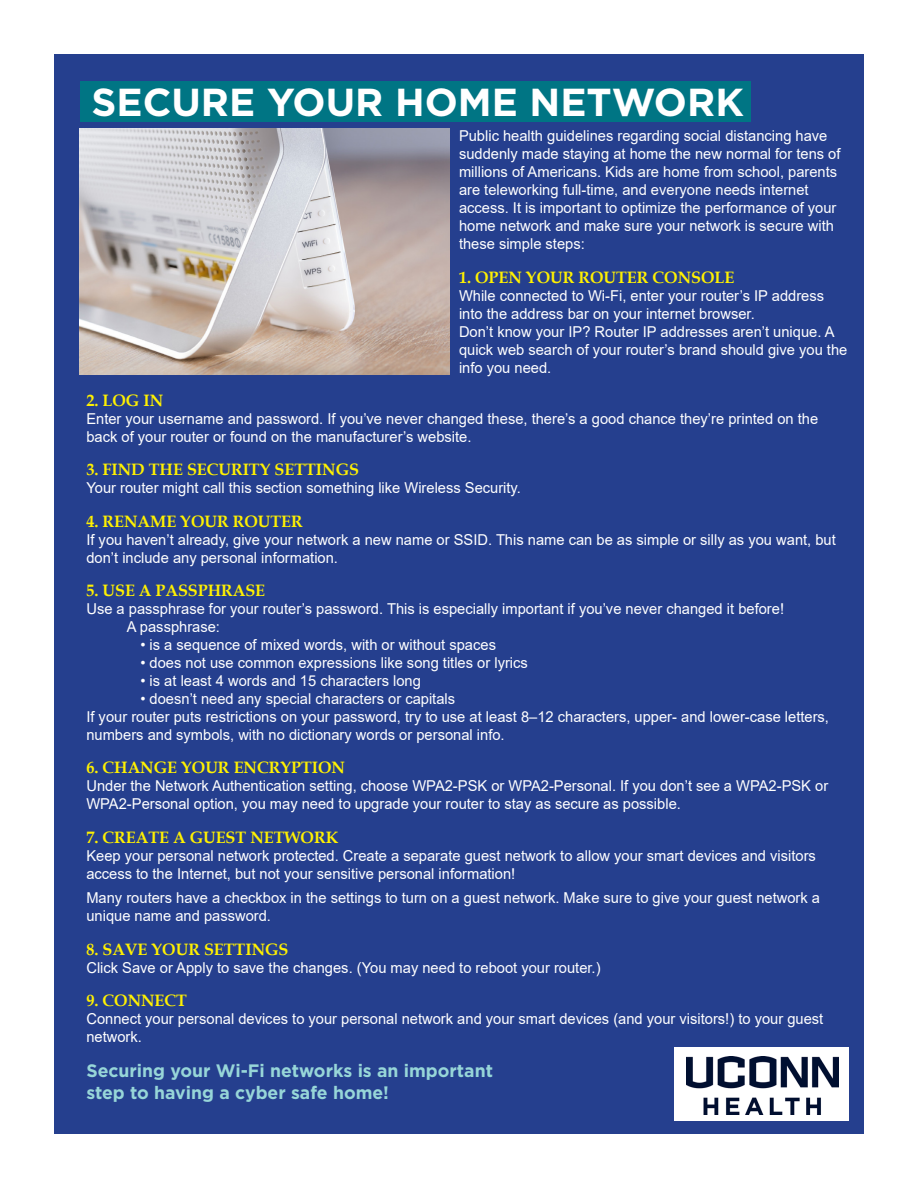
<style>
.page{position:relative;width:918px;height:1188px;background:#fff}
.page>*{position:absolute;margin:0;border:0;box-sizing:border-box;transform-origin:0 0}
.t1{font:700 39px "Gotham";color:#fff}
.t2{font:700 18px/21.6px "Gotham";color:#97d6d8}
.t3{font:700 16.5px "Book Antiqua";color:#fff101}
.t4{font:15px/18px "Arial";color:#fff}
</style>
<div class="page">
<div style="left:54px;top:54px;width:810px;height:1080px;background:#253f8e"></div>
<div style="left:674px;top:1048px;width:175px;height:73px;background:#fff"></div>
<img style="left:687px;top:1056px;width:152px;height:59px">
<div style="left:80px;top:81px;width:671px;height:41px;background:#007584"></div>
<img style="left:80px;top:129px;width:369px;height:246px">
<p class="t1" style="left:92px;top:76px;width:654px">SECURE YOUR HOME NETWORK</p>
<p class="t4" style="left:459px;top:127px;width:383px">Public health guidelines regarding social distancing have suddenly made staying at home the new normal for tens of millions of Americans. Kids are home from school, parents are teleworking full-time, and everyone needs internet access. It is important to optimize the performance of your home network and make sure your network is secure with these simple steps:</p>
<p class="t3" style="left:459px;top:266px;width:277px">1. OPEN YOUR ROUTER CONSOLE</p>
<p class="t4" style="left:459px;top:286px;width:367px">While connected to Wi-Fi, enter your router’s IP address into the address bar on your internet browser.</p>
<p class="t4" style="left:459px;top:322px;width:390px">Don’t know your IP? Router IP addresses aren’t unique. A quick web search of your router’s brand should give you the info you need.</p>
<p class="t3" style="left:86px;top:389px;width:78px">2. LOG IN</p>
<p class="t4" style="left:86px;top:410px;width:733px">Enter your username and password. If you’ve never changed these, there’s a good chance they’re printed on the back of your router or found on the manufacturer’s website.</p>
<p class="t3" style="left:86px;top:459px;width:274px">3. FIND THE SECURITY SETTINGS</p>
<p class="t4" style="left:86px;top:479px;width:436px">Your router might call this section something like Wireless Security.</p>
<p class="t3" style="left:86px;top:510px;width:218px">4. RENAME YOUR ROUTER</p>
<p class="t4" style="left:86px;top:530px;width:751px">If you haven’t already, give your network a new name or SSID. This name can be as simple or silly as you want, but don’t include any personal information.</p>
<p class="t3" style="left:86px;top:579px;width:180px">5. USE A PASSPHRASE</p>
<p class="t4" style="left:86px;top:600px;width:699px">Use a passphrase for your router’s password. This is especially important if you’ve never changed it before!</p>
<p class="t4" style="left:127px;top:618px;width:95px">A passphrase:</p>
<p class="t4" style="left:140px;top:636px;width:357px">• is a sequence of mixed words, with or without spaces</p>
<p class="t4" style="left:140px;top:654px;width:389px">• does not use common expressions like song titles or lyrics</p>
<p class="t4" style="left:140px;top:672px;width:282px">• is at least 4 words and 15 characters long</p>
<p class="t4" style="left:140px;top:690px;width:316px">• doesn’t need any special characters or capitals</p>
<p class="t4" style="left:86px;top:708px;width:744px">If your router puts restrictions on your password, try to use at least 8–12 characters, upper- and lower-case letters, numbers and symbols, with no dictionary words or personal info.</p>
<p class="t3" style="left:86px;top:756px;width:260px">6. CHANGE YOUR ENCRYPTION</p>
<p class="t4" style="left:86px;top:777px;width:743px">Under the Network Authentication setting, choose WPA2-PSK or WPA2-Personal. If you don’t see a WPA2-PSK or<br>WPA2-Personal option, you may need to upgrade your router to stay as secure as possible.</p>
<p class="t3" style="left:86px;top:826px;width:253px">7. CREATE A GUEST NETWORK</p>
<p class="t4" style="left:86px;top:846px;width:731px">Keep your personal network protected. Create a separate guest network to allow your smart devices and visitors access to the Internet, but not your sensitive personal information!</p>
<p class="t4" style="left:86px;top:889px;width:735px">Many routers have a checkbox in the settings to turn on a guest network. Make sure to give your guest network a unique name and password.</p>
<p class="t3" style="left:86px;top:938px;width:204px">8. SAVE YOUR SETTINGS</p>
<p class="t4" style="left:86px;top:958px;width:516px">Click Save or Apply to save the changes. (You may need to reboot your router.)</p>
<p class="t3" style="left:86px;top:989px;width:102px">9. CONNECT</p>
<p class="t4" style="left:86px;top:1010px;width:738px">Connect your personal devices to your personal network and your smart devices (and your visitors!) to your guest network.</p>
<p class="t2" style="left:86px;top:1060px;width:408px">Securing your Wi-Fi networks is an important step to having a cyber safe home!</p>
</div>
